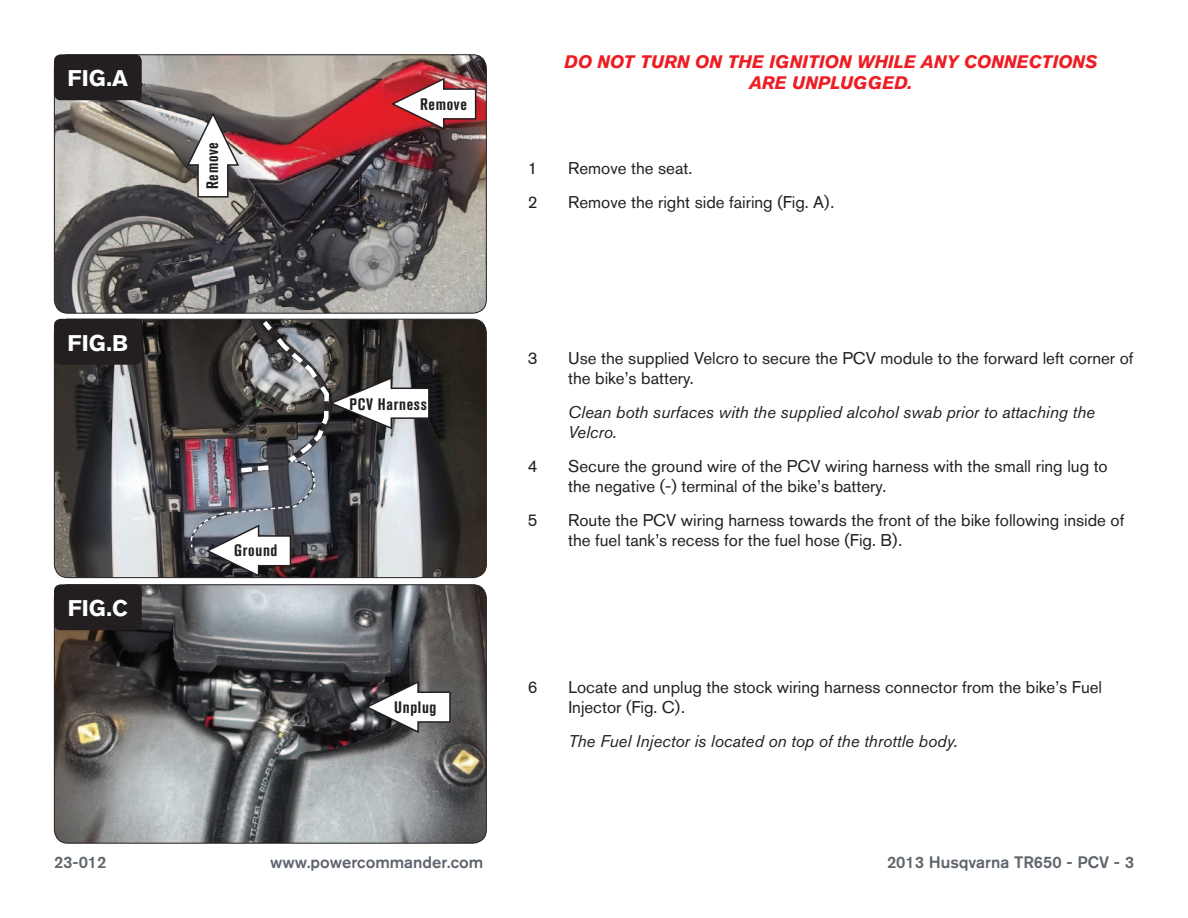
<style>
.page{position:relative;width:1188px;height:918px;background:#fff}
.page>*{position:absolute;margin:0;border:0;box-sizing:border-box;transform-origin:0 0}
.t1{font:700 22.5px "Akzidenz Grotesk BQ";color:#fff}
.t2{font:italic 700 18px "Akzidenz Grotesk BQ";color:#ee1d23}
.Bodycopy{font:16.8px/20.2px "Akzidenz Grotesk BQ";color:#231f20}
.Bodycopy-2{font:italic 16.8px/20.2px "Akzidenz Grotesk BQ";color:#231f20}
.t3{font:500 16.5px "Akzidenz Grotesk BQ";color:#5e656c}
.Callouts{font:700 condensed 16.5px "Akzidenz Grotesk BQ";letter-spacing:.04em;color:#231f20}
</style>
<div class="page">
<img style="left:54px;top:55px;width:431px;height:257px">
<div style="left:54px;top:54px;width:433px;height:260px;border:1px solid #231f20;border-radius:14px"></div>
<div style="left:54px;top:54px;width:88px;height:46px;background:#231f20;border-radius:7px"></div>
<img style="left:54px;top:319px;width:432px;height:259px">
<div style="left:54px;top:319px;width:88px;height:46px;background:#231f20;border-radius:7px"></div>
<svg style="left:186px;top:110px;width:54px;height:88px"></svg>
<svg style="left:389px;top:77px;width:88px;height:54px"></svg>
<img style="left:54px;top:585px;width:431px;height:257px">
<div style="left:54px;top:584px;width:433px;height:260px;border:1px solid #231f20;border-radius:14px"></div>
<div style="left:54px;top:584px;width:88px;height:46px;background:#231f20;border-radius:7px"></div>
<svg style="left:364px;top:680px;width:87px;height:54px"></svg>
<img style="left:190px;top:318px;width:240px;height:260px">
<p class="t1" style="left:68px;top:65px;width:62px">FIG.A</p>
<p class="t1" style="left:68px;top:330px;width:62px">FIG.B</p>
<p class="t1" style="left:68px;top:595px;width:62px">FIG.C</p>
<p class="Callouts" style="left:203px;top:189px;width:48px;rotate:-90deg">Remove</p>
<p class="Callouts" style="left:234px;top:540px;width:45px">Ground</p>
<p class="Callouts" style="left:420px;top:95px;width:48px">Remove</p>
<p class="Callouts" style="left:350px;top:394px;width:79px">PCV Harness</p>
<p class="Callouts" style="left:394px;top:698px;width:44px">Unplug</p>
<p class="t2" style="left:565px;top:51px;width:534px">DO NOT TURN ON THE IGNITION WHILE ANY CONNECTIONS</p>
<p class="t2" style="left:749px;top:72px;width:164px">ARE UNPLUGGED.</p>
<p class="Bodycopy" style="left:528px;top:158px;width:11px">1</p>
<p class="Bodycopy" style="left:568px;top:158px;width:126px">Remove the seat.</p>
<p class="Bodycopy" style="left:528px;top:192px;width:11px">2</p>
<p class="Bodycopy" style="left:568px;top:192px;width:268px">Remove the right side fairing (Fig. A).</p>
<p class="Bodycopy" style="left:528px;top:348px;width:11px">3</p>
<p class="Bodycopy" style="left:568px;top:348px;width:567px">Use the supplied Velcro to secure the PCV module to the forward left corner of the bike’s battery.</p>
<p class="Bodycopy-2" style="left:568px;top:402px;width:528px">Clean both surfaces with the supplied alcohol swab prior to attaching the<br>Velcro.</p>
<p class="Bodycopy" style="left:528px;top:456px;width:11px">4</p>
<p class="Bodycopy" style="left:568px;top:456px;width:541px">Secure the ground wire of the PCV wiring harness with the small ring lug to the negative (-) terminal of the bike’s battery.</p>
<p class="Bodycopy" style="left:528px;top:510px;width:11px">5</p>
<p class="Bodycopy" style="left:568px;top:510px;width:558px">Route the PCV wiring harness towards the front of the bike following inside of the fuel tank’s recess for the fuel hose (Fig. B).</p>
<p class="Bodycopy" style="left:528px;top:677px;width:11px">6</p>
<p class="Bodycopy" style="left:568px;top:677px;width:535px">Locate and unplug the stock wiring harness connector from the bike’s Fuel<br>Injector (Fig. C).</p>
<p class="Bodycopy-2" style="left:568px;top:731px;width:391px">The Fuel Injector is located on top of the throttle body.</p>
<p class="t3" style="left:54px;top:852px;width:54px">23-012</p>
<p class="t3" style="left:270px;top:852px;width:215px">www.powercommander.com</p>
<p class="t3" style="left:887px;top:852px;width:248px">2013 Husqvarna TR650 - PCV - 3</p>
</div>
